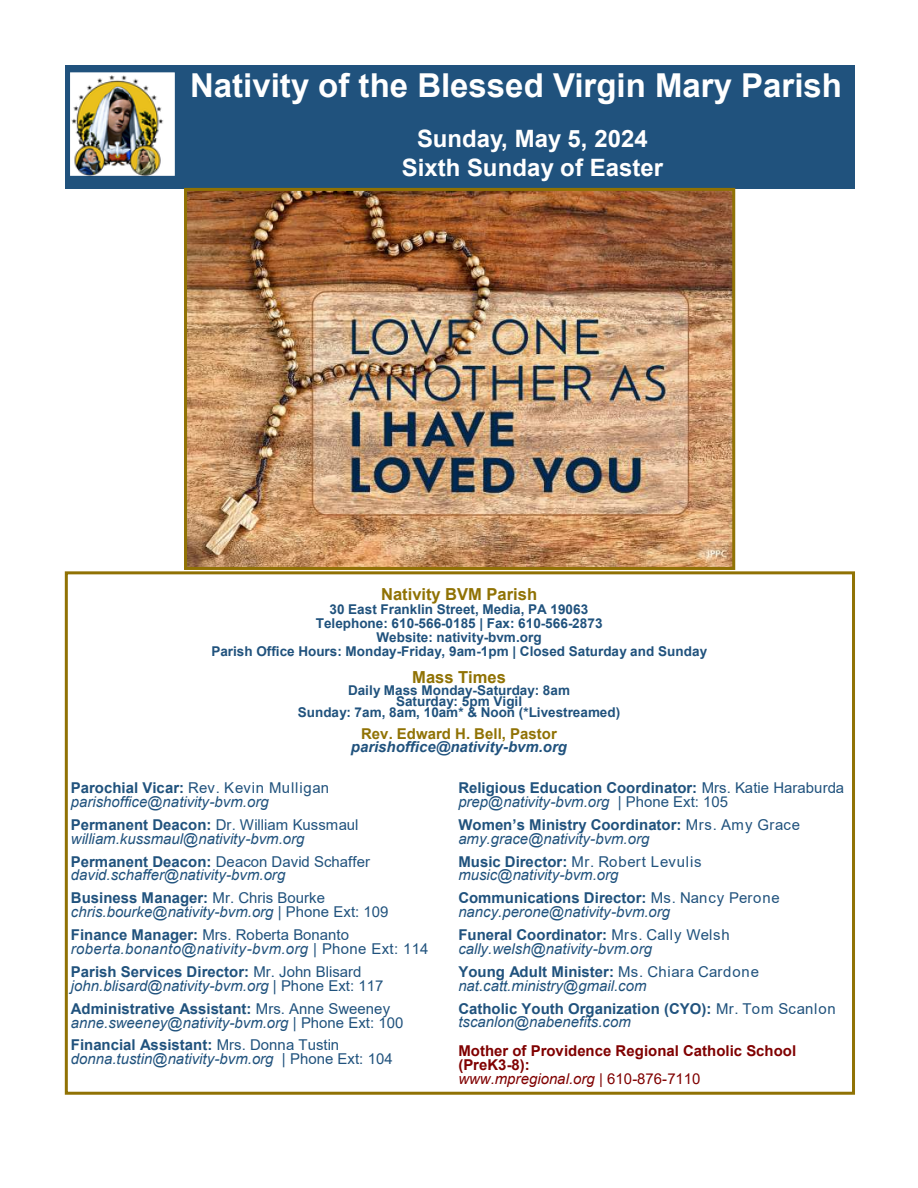
<style>
.page{position:relative;width:918px;height:1188px;background:#fff}
.page>*{position:absolute;margin:0;border:0;box-sizing:border-box;transform-origin:0 0}
.t1{font:700 33px "Arial";color:#fff}
.t2{font:700 24px/29.1px "Arial";color:#fff;text-align:center}
.t3{font:700 16.5px "Arial";color:#907204}
.t4{font:italic 15px/13.8px "Arial";color:#20527d}
.t5{font:700 15px/13.8px "Arial";color:#20527d}
.t6{font:15px/13.8px "Arial";color:#20527d}
.t7{font:700 15px/13.8px "Arial";color:#800000}
.t8{font:italic 15px/13.8px "Arial";letter-spacing:.02em;color:#20527d}
.t9{font:italic 700 15px/12.3px "Arial";color:#20527d;text-align:center}
.t10{font:700 13.5px/11.1px "Arial";letter-spacing:.005em;color:#20527d;text-align:center}
.s1{font-style:normal;color:#907204}
.s2{font-weight:700;font-style:normal}
.s3{font-style:normal}
.s4{font-weight:700}
.s5{font-style:italic}
.s6{font-weight:400}
.s7{font-weight:400;font-style:italic}
</style>
<div class="page">
<div style="left:65px;top:571px;width:790px;height:524px;border:3px solid #907204"></div>
<div style="left:65px;top:65px;width:790px;height:123px;background:#20527d"></div>
<div style="left:69px;top:71px;width:107px;height:106px;background:#fff"></div>
<div style="left:67px;top:69px;width:111px;height:110px;border:3px solid #20527d"></div>
<img style="left:71px;top:76px;width:98px;height:103px">
<img style="left:188px;top:192px;width:543px;height:374px">
<div style="left:184px;top:188px;width:551px;height:382px;border:3px solid #907204"></div>
<p class="t1" style="left:190px;top:67px;width:654px">Nativity of the Blessed Virgin Mary Parish</p>
<p class="t2" style="left:402px;top:124px;width:263px">Sunday, May 5, 2024<br>Sixth Sunday of Easter</p>
<p class="t3" style="left:381px;top:585px;width:158px">Nativity BVM Parish</p>
<p class="t10" style="left:329px;top:604px;width:260px">30 East Franklin Street, Media, PA 19063</p>
<p class="t10" style="left:316px;top:618px;width:288px">Telephone: 610-566-0185 | Fax: 610-566-2873</p>
<p class="t10" style="left:376px;top:632px;width:167px">Website: nativity-bvm.org</p>
<p class="t10" style="left:211px;top:646px;width:498px">Parish Office Hours: Monday-Friday, 9am-1pm | Closed Saturday and Sunday</p>
<p class="t3" style="left:412px;top:668px;width:95px">Mass Times</p>
<p class="t10" style="left:298px;top:684px;width:324px">Daily Mass Monday-Saturday: 8am<br>Saturday: 5pm Vigil<br>Sunday: 7am, 8am, 10am* &amp; Noon (*Livestreamed)</p>
<p class="t9" style="left:351px;top:728px;width:218px"><span class="s1">Rev. Edward H. Bell, Pastor </span>parishoffice@nativity-bvm.org</p>
<p class="t4" style="left:71px;top:781px;width:260px"><span class="s2">Parochial Vicar:</span> <span class="s3">Rev. Kevin Mulligan </span>parishoffice@nativity-bvm.org</p>
<p class="t4" style="left:71px;top:818px;width:289px"><span class="s2">Permanent Deacon:</span> <span class="s3">Dr. William Kussmaul </span>william.kussmaul@nativity-bvm.org</p>
<p class="t4" style="left:71px;top:854px;width:301px"><span class="s2">Permanent Deacon:</span> <span class="s3">Deacon David Schaffer </span>david.schaffer@nativity-bvm.org</p>
<p class="t4" style="left:71px;top:891px;width:319px"><span class="s2">Business Manager:</span> <span class="s3">Mr. Chris Bourke </span>chris.bourke@nativity-bvm.org <span class="s3">| Phone Ext: 109</span></p>
<p class="t8" style="left:71px;top:928px;width:359px"><span class="s2">Finance Manager:</span> <span class="s3">Mrs. Roberta Bonanto </span>roberta.bonanto@nativity-bvm.org <span class="s3">| Phone Ext: 114</span></p>
<p class="t4" style="left:71px;top:965px;width:314px"><span class="s2">Parish Services Director:</span> <span class="s3">Mr. John Blisard </span>john.blisard@nativity-bvm.org <span class="s3">| Phone Ext: 117</span></p>
<p class="t4" style="left:71px;top:1001px;width:334px"><span class="s2">Administrative Assistant:</span> <span class="s3">Mrs. Anne Sweeney </span>anne.sweeney@nativity-bvm.org <span class="s3">| Phone Ext: 100</span></p>
<p class="t4" style="left:71px;top:1038px;width:323px"><span class="s2">Financial Assistant:</span> <span class="s3">Mrs. Donna Tustin </span>donna.tustin@nativity-bvm.org <span class="s3">| Phone Ext: 104</span></p>
<p class="t6" style="left:458px;top:781px;width:387px"><span class="s4">Religious Education Coordinator:</span> Mrs. Katie Haraburda <span class="s5">prep@nativity-bvm.org</span> | Phone Ext: 105</p>
<p class="t5" style="left:458px;top:818px;width:343px">Women’s Ministry Coordinator: <span class="s6">Mrs. Amy Grace </span><span class="s7">amy.grace@nativity-bvm.org</span></p>
<p class="t4" style="left:458px;top:854px;width:245px"><span class="s2">Music Director:</span> <span class="s3">Mr. Robert Levulis </span>music@nativity-bvm.org</p>
<p class="t4" style="left:458px;top:891px;width:323px"><span class="s2">Communications Director:</span> <span class="s3">Ms. Nancy Perone </span>nancy.perone@nativity-bvm.org</p>
<p class="t4" style="left:458px;top:928px;width:273px"><span class="s2">Funeral Coordinator:</span> <span class="s3">Mrs. Cally Welsh </span>cally.welsh@nativity-bvm.org</p>
<p class="t4" style="left:458px;top:965px;width:302px"><span class="s2">Young Adult Minister:</span> <span class="s3">Ms. Chiara Cardone </span>nat.catt.ministry@gmail.com</p>
<p class="t5" style="left:458px;top:1001px;width:379px">Catholic Youth Organization (CYO): <span class="s6">Mr. Tom Scanlon </span><span class="s7">tscanlon@nabenefits.com</span></p>
<p class="t7" style="left:458px;top:1044px;width:339px">Mother of Providence Regional Catholic School (PreK3-8):<br><span class="s7">www.mpregional.org |</span> <span class="s6">610-876-7110</span></p>
</div>
